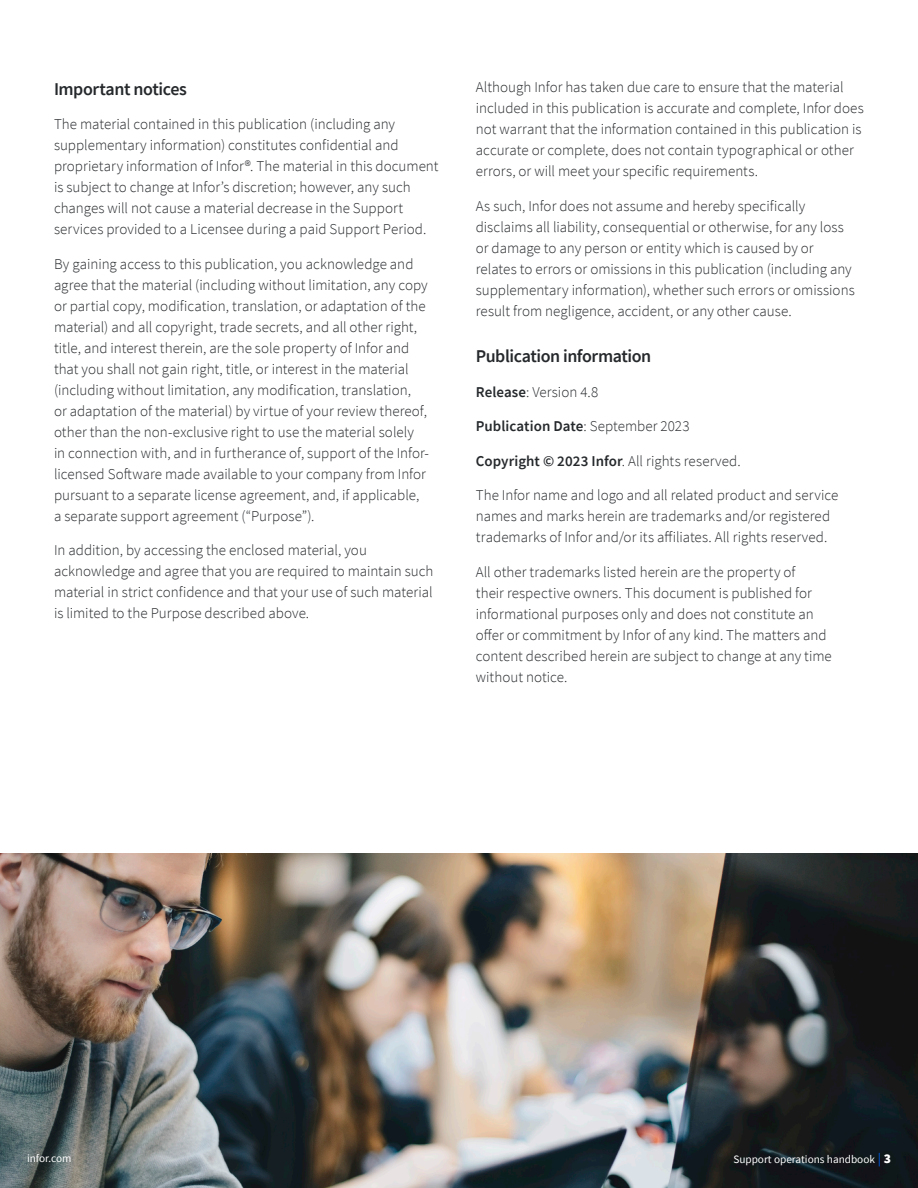
<style>
.page{position:relative;width:918px;height:1188px;background:#fff}
.page>*{position:absolute;margin:0;border:0;box-sizing:border-box;transform-origin:0 0}
.Subhead_1{font:600 18px "Source Sans Pro";letter-spacing:-.025em;color:#26292c}
.Body_Copy{font:300 15px/21px "Source Sans Pro";color:#26292c}
.Body_Copy-2{font:600 15px "Source Sans Pro";color:#26292c}
.t1{font:11.25px "Source Sans Pro";color:#fff}
.s1{font-weight:600}
.s2{font-weight:300}
.s3{font-size:13.5px;color:#005ce6}
.s4{font-weight:900;font-size:13.5px}
</style>
<div class="page">
<img style="left:0;top:854px;width:918px;height:334px">
<p class="Subhead_1" style="left:54px;top:77px;width:135px">Important notices</p>
<p class="Body_Copy" style="left:54px;top:114px;width:386px">The material contained in this publication (including any supplementary information) constitutes confidential and proprietary information of Infor®. The material in this document is subject to change at Infor’s discretion; however, any such changes will not cause a material decrease in the Support services provided to a Licensee during a paid Support Period.</p>
<p class="Body_Copy" style="left:54px;top:253px;width:376px">By gaining access to this publication, you acknowledge and agree that the material (including without limitation, any copy or partial copy, modification, translation, or adaptation of the material) and all copyright, trade secrets, and all other right, title, and interest therein, are the sole property of Infor and that you shall not gain right, title, or interest in the material (including without limitation, any modification, translation,<br>or adaptation of the material) by virtue of your review thereof, other than the non-exclusive right to use the material solely in connection with, and in furtherance of, support of the Infor&shy;licensed Software made available to your company from Infor pursuant to a separate license agreement, and, if applicable, a separate support agreement (“Purpose”).</p>
<p class="Body_Copy" style="left:54px;top:540px;width:381px">In addition, by accessing the enclosed material, you acknowledge and agree that you are required to maintain such material in strict confidence and that your use of such material is limited to the Purpose described above.</p>
<p class="Body_Copy" style="left:476px;top:77px;width:389px">Although Infor has taken due care to ensure that the material included in this publication is accurate and complete, Infor does not warrant that the information contained in this publication is accurate or complete, does not contain typographical or other errors, or will meet your specific requirements.</p>
<p class="Body_Copy" style="left:476px;top:195px;width:380px">As such, Infor does not assume and hereby specifically disclaims all liability, consequential or otherwise, for any loss or damage to any person or entity which is caused by or relates to errors or omissions in this publication (including any supplementary information), whether such errors or omissions result from negligence, accident, or any other cause.</p>
<p class="Subhead_1" style="left:476px;top:345px;width:177px">Publication information</p>
<p class="Body_Copy" style="left:476px;top:381px;width:124px"><span class="s1">Release</span>: Version 4.8</p>
<p class="Body_Copy-2" style="left:476px;top:417px;width:215px">Publication Date<span class="s2">: September 2023</span></p>
<p class="Body_Copy-2" style="left:476px;top:451px;width:266px">Copyright © 2023 Infor<span class="s2">. All rights reserved.</span></p>
<p class="Body_Copy" style="left:476px;top:485px;width:364px">The Infor name and logo and all related product and service names and marks herein are trademarks and/or registered trademarks of Infor and/or its affiliates. All rights reserved.</p>
<p class="Body_Copy" style="left:476px;top:561px;width:357px">All other trademarks listed herein are the property of<br>their respective owners. This document is published for informational purposes only and does not constitute an offer or commitment by Infor of any kind. The matters and content described herein are subject to change at any time without notice.</p>
<p class="t1" style="left:27px;top:1152px;width:46px">infor.com</p>
<p class="t1" style="left:733px;top:1152px;width:159px">Support operations handbook <span class="s3">|</span> <span class="s4">3</span></p>
</div>
